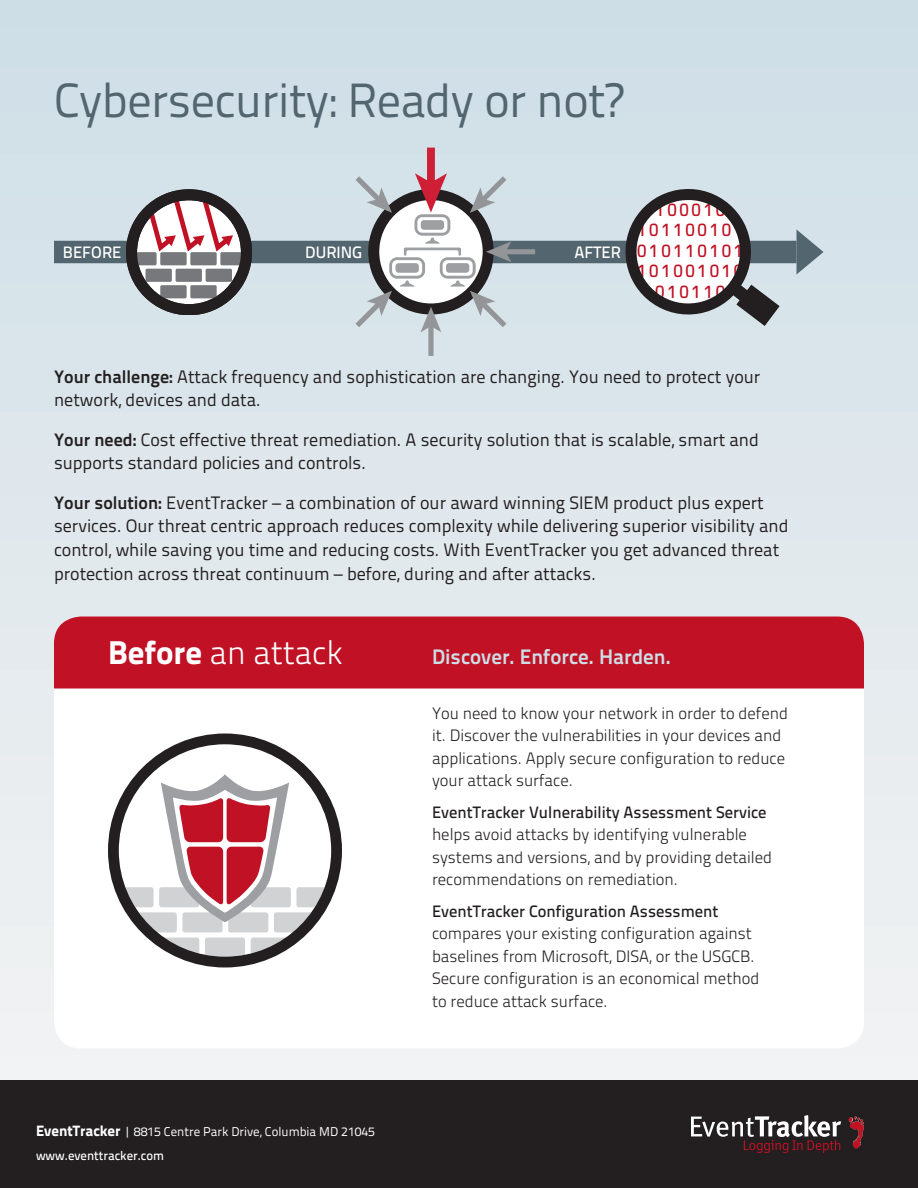
<style>
.page{position:relative;width:918px;height:1188px;background:#fff}
.page>*{position:absolute;margin:0;border:0;box-sizing:border-box;transform-origin:0 0}
.t1{font:48px "Titillium Text 22 L";letter-spacing:-.01em;color:#53656e}
.t2{font:300 33px "Titillium Text 22 L";color:#fff}
.t3{font:700 21px "Titillium Text 22 L";color:#cddde6}
.t4{font:18px/24px "Titillium Text 22 L";color:#231f20}
.t5{font:16.8px/20.5px "OCRB";color:#c01125;text-align:center}
.t6{font:300 16.5px/22.5px "Titillium Text 22 L";color:#231f20}
.t7{font:500 16.5px "Titillium Text 22 L";color:#231f20}
.t8{font:500 16.5px "Titillium Text 22 L";color:#fff}
.t9{font:12.75px/24px "Titillium Text 22 L";color:#fff}
.s1{font-weight:700}
.s2{font-weight:800}
.s3{font-weight:800;font-size:15px}
.s4{font-weight:500}
</style>
<div class="page">
<div style="left:0;top:0;width:918px;height:1080px;background:linear-gradient(to bottom,#cddde6,#f3f3f4)"></div>
<div style="left:0;top:1080px;width:918px;height:108px;background:#231f20"></div>
<div style="left:54px;top:616px;width:810px;height:432px;background:#fff;border-radius:27px"></div>
<div style="left:54px;top:616px;width:810px;height:72px;background:#c01125"></div>
<svg style="left:691px;top:1115px;width:150px;height:38px"></svg>
<svg style="left:848px;top:1117px;width:10px;height:6px"></svg>
<svg style="left:113px;top:887px;width:41px;height:20px"></svg>
<div style="left:159px;top:887px;width:40px;height:20px;background:#d1d2d4;border-radius:2px"></div>
<div style="left:251px;top:887px;width:40px;height:20px;background:#d1d2d4;border-radius:2px"></div>
<svg style="left:137px;top:912px;width:40px;height:20px"></svg>
<div style="left:182px;top:912px;width:41px;height:20px;background:#d1d2d4;border-radius:2px"></div>
<div style="left:228px;top:912px;width:40px;height:20px;background:#d1d2d4;border-radius:2px"></div>
<svg style="left:159px;top:938px;width:40px;height:20px"></svg>
<div style="left:205px;top:938px;width:40px;height:20px;background:#d1d2d4;border-radius:2px"></div>
<svg style="left:296px;top:887px;width:41px;height:20px"></svg>
<svg style="left:274px;top:912px;width:40px;height:20px"></svg>
<svg style="left:251px;top:938px;width:40px;height:20px"></svg>
<div style="left:108px;top:733px;width:234px;height:234px;border:11px solid #231f20;border-radius:50%"></div>
<div style="left:54px;top:241px;width:742px;height:22px;background:#53656e"></div>
<svg style="left:796px;top:229px;width:28px;height:45px"></svg>
<svg style="left:132px;top:195px;width:114px;height:115px"></svg>
<div style="left:130px;top:252px;width:27px;height:13px;background:#76787b;border-radius:2px"></div>
<div style="left:160px;top:252px;width:27px;height:13px;background:#76787b;border-radius:2px"></div>
<div style="left:190px;top:252px;width:27px;height:13px;background:#76787b;border-radius:2px"></div>
<div style="left:220px;top:252px;width:27px;height:13px;background:#76787b;border-radius:2px"></div>
<div style="left:146px;top:269px;width:26px;height:13px;background:#76787b;border-radius:2px"></div>
<div style="left:176px;top:269px;width:26px;height:13px;background:#76787b;border-radius:2px"></div>
<div style="left:206px;top:269px;width:26px;height:13px;background:#76787b;border-radius:2px"></div>
<div style="left:160px;top:285px;width:27px;height:13px;background:#76787b;border-radius:2px"></div>
<div style="left:190px;top:285px;width:27px;height:13px;background:#76787b;border-radius:2px"></div>
<svg style="left:143px;top:194px;width:90px;height:62px"></svg>
<div style="left:126px;top:189px;width:126px;height:126px;border:11px solid #231f20;border-radius:50%"></div>
<svg style="left:374px;top:195px;width:114px;height:114px"></svg>
<div style="left:368px;top:189px;width:126px;height:126px;border:11px solid #231f20;border-radius:50%"></div>
<div style="left:427px;top:148px;width:8px;height:37px;background:#ce1f36"></div>
<svg style="left:415px;top:173px;width:32px;height:39px"></svg>
<div style="left:428px;top:325px;width:6px;height:31px;background:#939598"></div>
<svg style="left:421px;top:307px;width:20px;height:25px"></svg>
<div style="left:504px;top:249px;width:31px;height:5px;background:#939598"></div>
<svg style="left:486px;top:241px;width:25px;height:21px"></svg>
<svg style="left:356px;top:171px;width:36px;height:42px;background:#c1cbd1"></svg>
<svg style="left:470px;top:171px;width:42px;height:42px;background:#c3cfd5"></svg>
<svg style="left:356px;top:291px;width:36px;height:42px;background:#c4ced3"></svg>
<div style="left:415px;top:214px;width:35px;height:22px;background:#9d9fa2;border-radius:8px"></div>
<div style="left:417px;top:217px;width:30px;height:16px;background:#fff;border-radius:5px"></div>
<div style="left:389px;top:257px;width:36px;height:22px;background:#9d9fa2;border-radius:8px"></div>
<div style="left:392px;top:260px;width:30px;height:16px;background:#fff;border-radius:5px"></div>
<svg style="left:400px;top:280px;width:14px;height:7px"></svg>
<div style="left:440px;top:257px;width:36px;height:22px;background:#9d9fa2;border-radius:8px"></div>
<div style="left:443px;top:260px;width:30px;height:16px;background:#fff;border-radius:5px"></div>
<svg style="left:450px;top:280px;width:62px;height:53px;background:#bac3c7"></svg>
<svg style="left:404px;top:238px;width:57px;height:18px"></svg>
<div style="left:421px;top:220px;width:23px;height:10px;background:#9d9fa2;border-radius:3px"></div>
<div style="left:396px;top:263px;width:23px;height:10px;background:#9d9fa2;border-radius:3px"></div>
<div style="left:446px;top:263px;width:23px;height:10px;background:#9d9fa2;border-radius:3px"></div>
<svg style="left:626px;top:189px;width:154px;height:137px"></svg>
<svg style="left:161px;top:774px;width:128px;height:148px"></svg>
<h1 class="t1" style="left:54px;top:65px;width:571px">Cybersecurity: Ready or not?</h1>
<p class="t8" style="left:63px;top:240px;width:58px">Before</p>
<p class="t8" style="left:305px;top:240px;width:58px">During</p>
<p class="t8" style="left:574px;top:240px;width:48px">After</p>
<p class="t5" style="left:636px;top:200px;width:110px">100010<br>101100101<br>010110101<br>101001010<br>010110</p>
<p class="t4" style="left:54px;top:363px;width:708px"><span class="s1">Your challenge:</span> Attack frequency and sophistication are changing. You need to protect your network, devices and data.</p>
<p class="t4" style="left:54px;top:426px;width:706px"><span class="s1">Your need:</span> Cost effective threat remediation. A security solution that is scalable, smart and supports standard policies and controls.</p>
<p class="t4" style="left:54px;top:489px;width:736px"><span class="s1">Your solution:</span> EventTracker – a combination of our award winning SIEM product plus expert services. Our threat centric approach reduces complexity while delivering superior visibility and control, while saving you time and reducing costs. With EventTracker you get advanced threat protection across threat continuum – before, during and after attacks.</p>
<h2 class="t2" style="left:108px;top:628px;width:236px"><span class="s2">Before</span> an attack</h2>
<p class="t3" style="left:432px;top:640px;width:240px">Discover. Enforce. Harden.</p>
<p class="t9" style="left:36px;top:1119px;width:341px"><span class="s3">EventTracker</span> | 8815 Centre Park Drive, Columbia MD 21045 <span class="s4">www.eventtracker.com</span></p>
<p class="t6" style="left:432px;top:701px;width:358px">You need to know your network in order to defend it. Discover the vulnerabilities in your devices and applications. Apply secure configuration to reduce your attack surface.</p>
<p class="t7" style="left:432px;top:800px;width:336px">EventTracker Vulnerability Assessment Service</p>
<p class="t6" style="left:432px;top:823px;width:342px">helps avoid attacks by identifying vulnerable systems and versions, and by providing detailed recommendations on remediation.</p>
<p class="t7" style="left:432px;top:899px;width:288px">EventTracker Configuration Assessment</p>
<p class="t6" style="left:432px;top:922px;width:329px">compares your existing configuration against baselines from Microsoft, DISA, or the USGCB.<br>Secure configuration is an economical method to reduce attack surface.</p>
</div>
